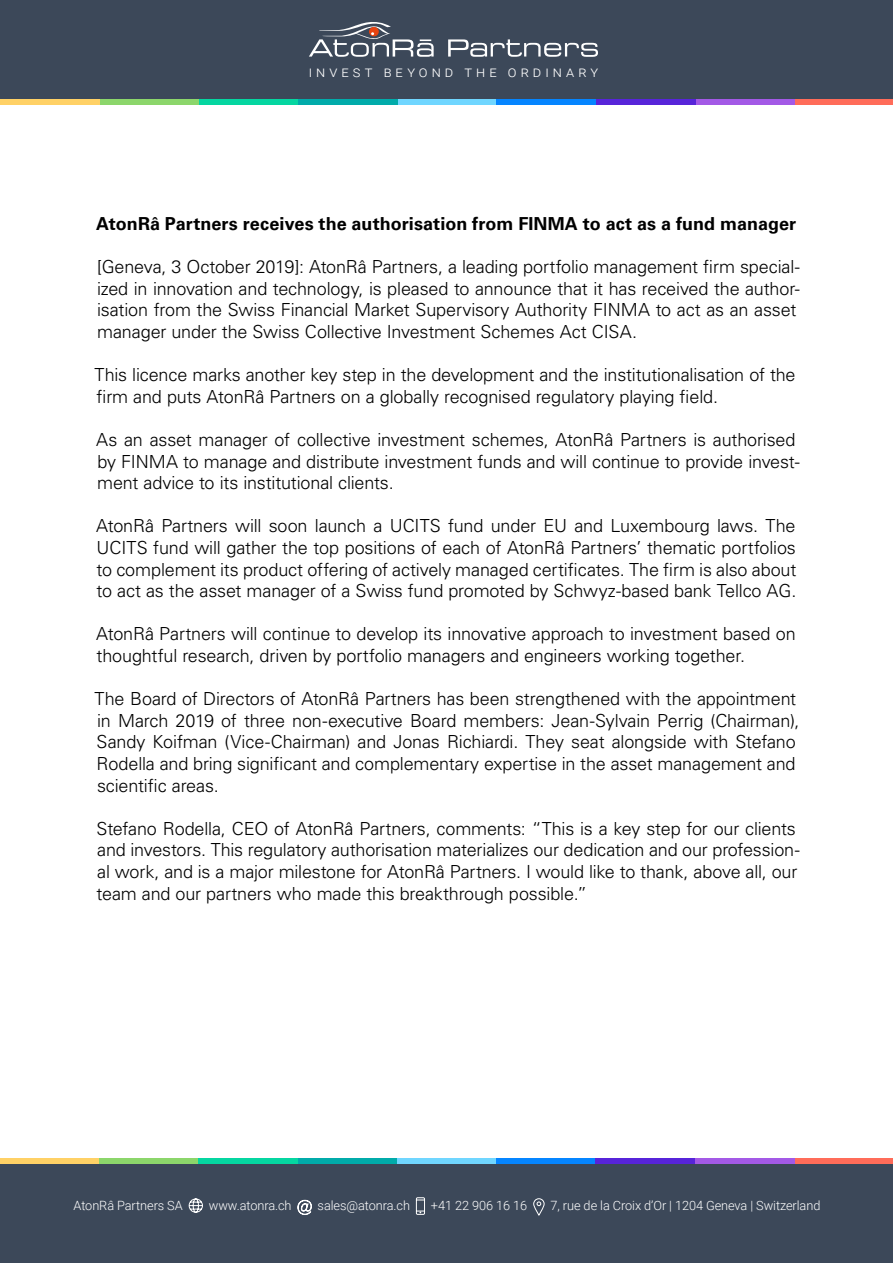
<style>
.page{position:relative;width:893px;height:1263px;background:#fff}
.page>*{position:absolute;margin:0;border:0;box-sizing:border-box;transform-origin:0 0}
.t1{font:300 18px/21.6px "Univers LT Std";letter-spacing:-.01em;color:#000}
.t2{font:700 18px "Univers LT Pro 65";letter-spacing:.005em;color:#000}
.t3{font:300 15px "Roboto";letter-spacing:.265em;color:#fff}
.t4{font:300 12.75px "Roboto";letter-spacing:-.005em;color:#fff}
</style>
<div class="page">
<div style="left:0;top:0;width:893px;height:100px;background:#3c4859"></div>
<div style="left:397px;top:100px;width:100px;height:5px;background:#70d6ff"></div>
<div style="left:795px;top:100px;width:98px;height:5px;background:#ff6c59"></div>
<div style="left:497px;top:100px;width:99px;height:5px;background:#0585ff"></div>
<div style="left:298px;top:100px;width:99px;height:5px;background:#01abaa"></div>
<div style="left:695px;top:100px;width:100px;height:5px;background:#a359e6"></div>
<div style="left:596px;top:100px;width:99px;height:5px;background:#5724d9"></div>
<div style="left:199px;top:100px;width:99px;height:5px;background:#05d6a1"></div>
<div style="left:99px;top:100px;width:100px;height:5px;background:#8cd66b"></div>
<div style="left:0;top:100px;width:99px;height:5px;background:#ffd166"></div>
<svg style="left:448px;top:39px;width:150px;height:18px"></svg>
<svg style="left:309px;top:22px;width:125px;height:35px"></svg>
<div style="left:0;top:1164px;width:893px;height:99px;background:#3c4859"></div>
<div style="left:397px;top:1158px;width:99px;height:6px;background:#70d6ff"></div>
<div style="left:794px;top:1158px;width:99px;height:6px;background:#ff6c59"></div>
<div style="left:496px;top:1158px;width:99px;height:6px;background:#0585ff"></div>
<div style="left:297px;top:1158px;width:100px;height:6px;background:#01abaa"></div>
<div style="left:695px;top:1158px;width:99px;height:6px;background:#a359e6"></div>
<div style="left:595px;top:1158px;width:100px;height:6px;background:#5724d9"></div>
<div style="left:198px;top:1158px;width:99px;height:6px;background:#05d6a1"></div>
<div style="left:99px;top:1158px;width:99px;height:6px;background:#8cd66b"></div>
<div style="left:0;top:1158px;width:99px;height:6px;background:#ffd166"></div>
<svg style="left:188px;top:1198px;width:15px;height:15px"></svg>
<svg style="left:297px;top:1200px;width:15px;height:15px"></svg>
<svg style="left:416px;top:1197px;width:9px;height:18px"></svg>
<svg style="left:533px;top:1198px;width:12px;height:18px"></svg>
<p class="t3" style="left:309px;top:61px;width:291px">invest beyond the ordinary</p>
<p class="t2" style="left:96px;top:211px;width:701px">AtonRâ Partners receives the authorisation from FINMA to act as a fund manager</p>
<p class="t1" style="left:97px;top:256px;width:704px">[Geneva, 3 October 2019]: AtonRâ Partners, a leading portfolio management firm special&shy;ized in innovation and technology, is pleased to announce that it has received the author&shy;isation from the Swiss Financial Market Supervisory Authority FINMA to act as an asset manager under the Swiss Collective Investment Schemes Act CISA.</p>
<p class="t1" style="left:95px;top:364px;width:702px">This licence marks another key step in the development and the institutionalisation of the firm and puts AtonRâ Partners on a globally recognised regulatory playing field.</p>
<p class="t1" style="left:96px;top:429px;width:705px">As an asset manager of collective investment schemes, AtonRâ Partners is authorised by FINMA to manage and distribute investment funds and will continue to provide invest&shy;ment advice to its institutional clients.</p>
<p class="t1" style="left:96px;top:515px;width:702px;text-align:justify">AtonRâ Partners will soon launch a UCITS fund under EU and Luxembourg laws. The UCITS fund will gather the top positions of each of AtonRâ Partners’ thematic portfolios to complement its product offering of actively managed certificates. The firm is also about to act as the asset manager of a Swiss fund promoted by Schwyz-based bank Tellco AG.</p>
<p class="t1" style="left:96px;top:623px;width:701px">AtonRâ Partners will continue to develop its innovative approach to investment based on thoughtful research, driven by portfolio managers and engineers working together.</p>
<p class="t1" style="left:95px;top:688px;width:706px">The Board of Directors of AtonRâ Partners has been strengthened with the appointment in March 2019 of three non-executive Board members: Jean-Sylvain Perrig (Chairman), Sandy Koifman (Vice-Chairman) and Jonas Richiardi. They seat alongside with Stefano Rodella and bring significant and complementary expertise in the asset management and scientific areas.</p>
<p class="t1" style="left:97px;top:818px;width:705px">Stefano Rodella, CEO of AtonRâ Partners, comments: “This is a key step for our clients and investors. This regulatory authorisation materializes our dedication and our profession&shy;al work, and is a major milestone for AtonRâ Partners. I would like to thank, above all, our team and our partners who made this breakthrough possible.”</p>
<p class="t4" style="left:74px;top:1197px;width:111px">AtonRâ Partners SA</p>
<p class="t4" style="left:209px;top:1197px;width:84px">www.atonra.ch</p>
<p class="t4" style="left:318px;top:1197px;width:94px">sales@atonra.ch</p>
<p class="t4" style="left:431px;top:1197px;width:98px">+41 22 906 16 16</p>
<p class="t4" style="left:550px;top:1197px;width:271px">7, rue de la Croix d’Or | 1204 Geneva | Switzerland</p>
</div>
